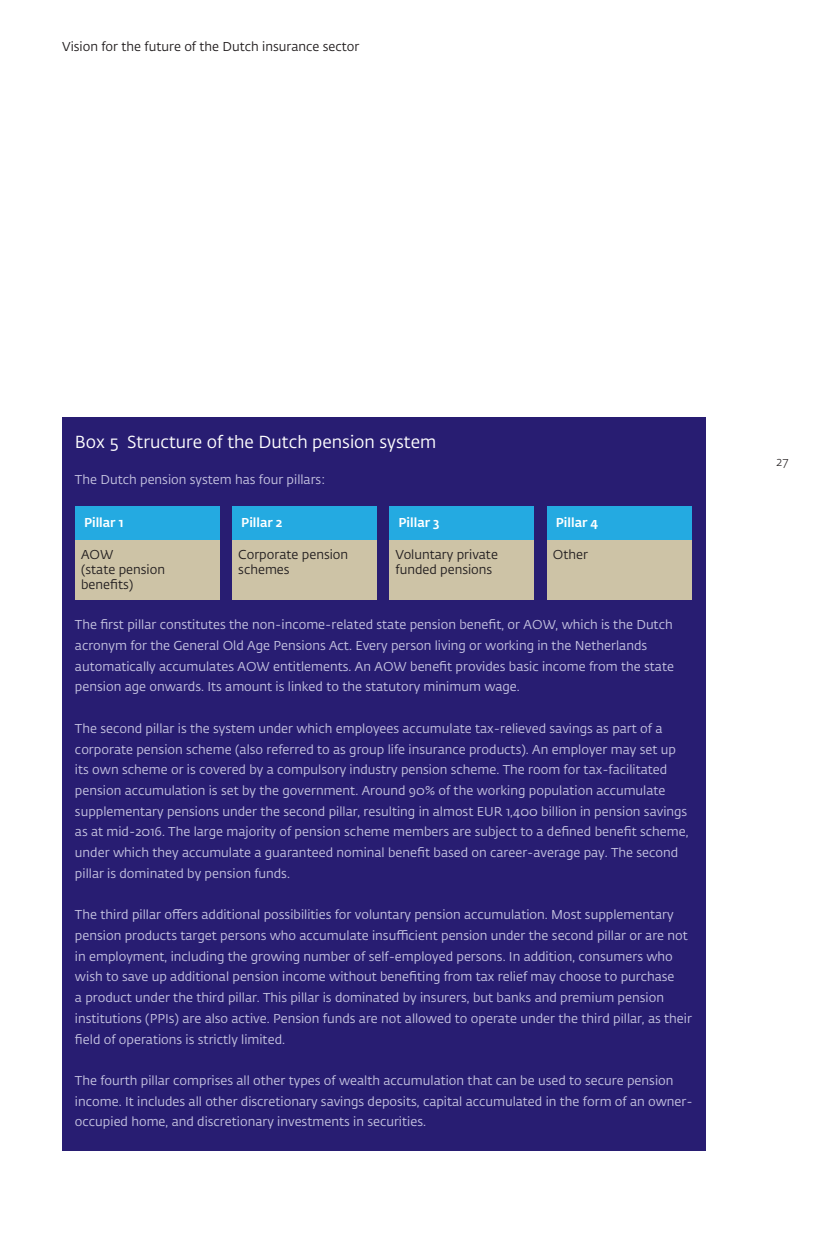
<style>
.page{position:relative;width:830px;height:1244px;background:#fff}
.page>*{position:absolute;margin:0;border:0;box-sizing:border-box;transform-origin:0 0}
.t1{font:17.25px "DNB Fedra";color:#fff}
.t2{font:12.75px/20.7px "DNB Fedra";color:#c6c4e1}
.t3{font:12.75px/15.3px "DNB Fedra";color:#231f20}
.t4{font:500 12.75px "DNB Fedra";color:#fff}
.t5{font:300 12.75px "DNB Fedra";color:#231f20}
</style>
<div class="page">
<div style="left:62px;top:417px;width:643px;height:733px;background:#281d72"></div>
<div style="left:75px;top:506px;width:144px;height:34px;background:#24aae1"></div>
<div style="left:75px;top:540px;width:144px;height:59px;background:#cdc3a6"></div>
<div style="left:232px;top:506px;width:145px;height:34px;background:#24aae1"></div>
<div style="left:232px;top:540px;width:145px;height:59px;background:#cdc3a6"></div>
<div style="left:389px;top:506px;width:145px;height:34px;background:#24aae1"></div>
<div style="left:389px;top:540px;width:145px;height:59px;background:#cdc3a6"></div>
<div style="left:546px;top:506px;width:145px;height:34px;background:#24aae1"></div>
<div style="left:546px;top:540px;width:145px;height:59px;background:#cdc3a6"></div>
<p class="t3" style="left:62px;top:39px;width:298px">Vision for the future of the Dutch insurance sector</p>
<h1 class="t1" style="left:75px;top:431px;width:362px">Box 5 Structure of the Dutch pension system</h1>
<p class="t2" style="left:75px;top:470px;width:251px">The Dutch pension system has four pillars:</p>
<p class="t4" style="left:84px;top:515px;width:41px">Pillar 1</p>
<p class="t3" style="left:81px;top:547px;width:86px">AOW<br>(state pension benefits)</p>
<p class="t4" style="left:241px;top:515px;width:43px">Pillar 2</p>
<p class="t3" style="left:238px;top:547px;width:111px">Corporate pension schemes</p>
<p class="t4" style="left:398px;top:515px;width:42px">Pillar 3</p>
<p class="t3" style="left:395px;top:547px;width:104px">Voluntary private funded pensions</p>
<p class="t4" style="left:555px;top:515px;width:44px">Pillar 4</p>
<p class="t3" style="left:552px;top:547px;width:37px">Other</p>
<p class="t2" style="left:75px;top:615px;width:600px">The first pillar constitutes the non-income-related state pension benefit, or AOW, which is the Dutch acronym for the General Old Age Pensions Act. Every person living or working in the Netherlands automatically accumulates AOW entitlements. An AOW benefit provides basic income from the state pension age onwards. Its amount is linked to the statutory minimum wage.</p>
<p class="t2" style="left:75px;top:718px;width:614px">The second pillar is the system under which employees accumulate tax-relieved savings as part of a corporate pension scheme (also referred to as group life insurance products). An employer may set up its own scheme or is covered by a compulsory industry pension scheme. The room for tax-facilitated pension accumulation is set by the government. Around 90% of the working population accumulate supplementary pensions under the second pillar, resulting in almost EUR 1,400 billion in pension savings as at mid-2016. The large majority of pension scheme members are subject to a defined benefit scheme, under which they accumulate a guaranteed nominal benefit based on career-average pay. The second pillar is dominated by pension funds.</p>
<p class="t2" style="left:75px;top:904px;width:618px">The third pillar offers additional possibilities for voluntary pension accumulation. Most supplementary pension products target persons who accumulate insufficient pension under the second pillar or are not in employment, including the growing number of self-employed persons. In addition, consumers who wish to save up additional pension income without benefiting from tax relief may choose to purchase<br>a product under the third pillar. This pillar is dominated by insurers, but banks and premium pension institutions (PPIs) are also active. Pension funds are not allowed to operate under the third pillar, as their field of operations is strictly limited.</p>
<p class="t2" style="left:75px;top:1070px;width:618px">The fourth pillar comprises all other types of wealth accumulation that can be used to secure pension income. It includes all other discretionary savings deposits, capital accumulated in the form of an owner&shy;occupied home, and discretionary investments in securities.</p>
<p class="t5" style="left:775px;top:454px;width:14px">27</p>
</div>
